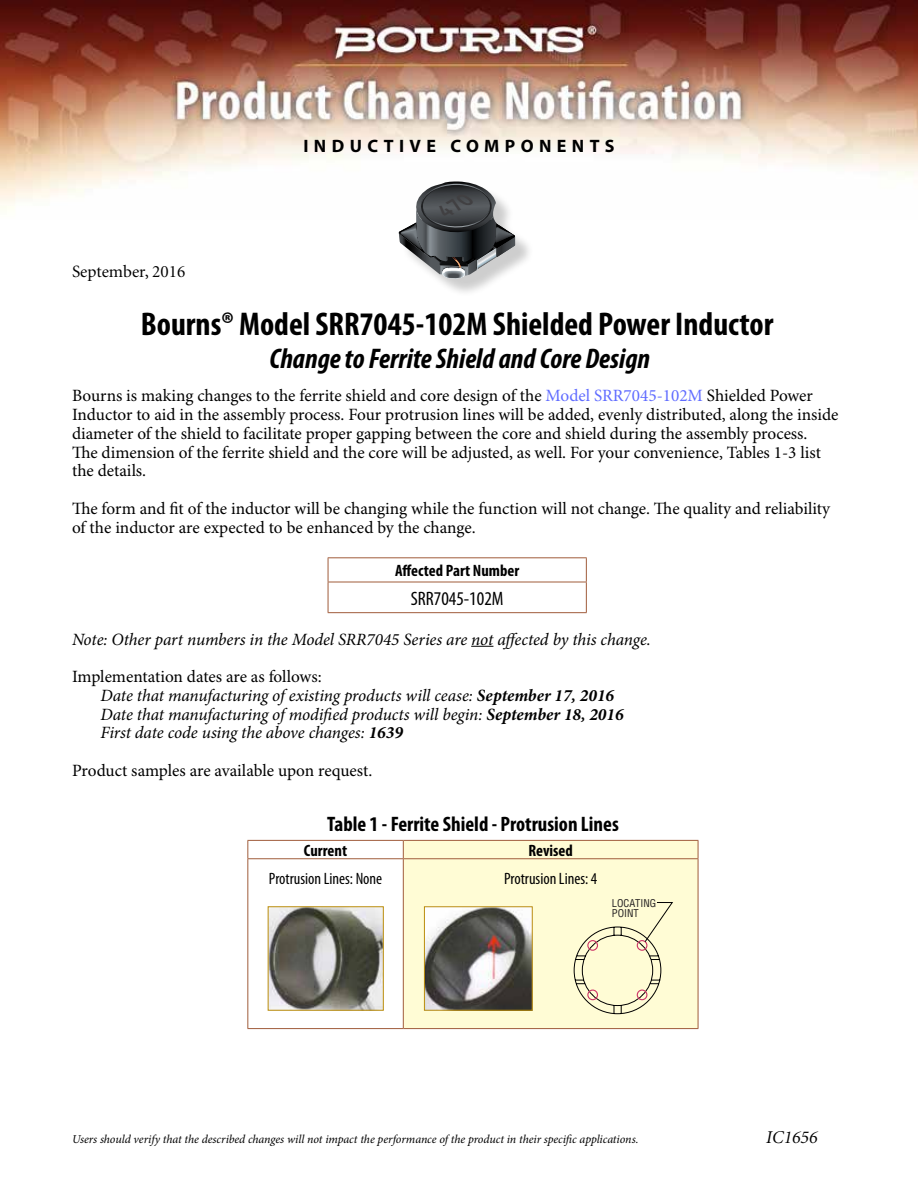
<style>
.page{position:relative;width:918px;height:1188px;background:#fff}
.page>*{position:absolute;margin:0;border:0;box-sizing:border-box;transform-origin:0 0}
.t1{font:700 condensed 33px "Myriad Pro";color:#000}
.t2{font:italic 700 condensed 28.5px "Myriad Pro";color:#000}
.t3{font:700 condensed 21px "Myriad Pro";color:#000}
.t4{font:condensed 19.5px "Myriad Pro";color:#000}
.t5{font:700 18px "Myriad Pro";letter-spacing:.3em;color:#000}
.t6{font:italic 18px "Minion";color:#000}
.t7{font:17.25px/18.8px "Minion Pro";letter-spacing:-.005em;color:#000}
.t8{font:italic 17.25px/18.8px "Minion Pro";letter-spacing:-.01em;color:#000}
.t9{font:17.25px "Minion";color:#000}
.t10{font:condensed 16.5px "Myriad Pro";color:#000}
.t11{font:700 condensed 16.5px "Myriad Pro";color:#000}
.t12{font:italic 12px "Minion Pro";letter-spacing:-.005em;color:#000}
.t13{font:condensed 10.5px/10.5px "Helvetica";color:#231f20}
.s1{color:#606cff}
.s2{font-style:normal}
.s3{font-weight:700}
</style>
<div class="page">
<img style="left:0;top:0;width:918px;height:211px">
<svg style="left:471px;top:646px;width:22px;height:1px"></svg>
<hr style="left:328px;top:557px;width:259px;height:1px;background:#a05c3b">
<svg style="left:328px;top:558px;width:1px;height:24px"></svg>
<svg style="left:586px;top:558px;width:1px;height:24px"></svg>
<hr style="left:328px;top:582px;width:259px;height:1px;background:#a05c3b">
<hr style="left:328px;top:582px;width:1px;height:30px;background:#a05c3b">
<hr style="left:586px;top:582px;width:1px;height:30px;background:#a05c3b">
<hr style="left:328px;top:612px;width:259px;height:1px;background:#a05c3b">
<div style="left:401px;top:184px;width:133px;height:113px;background:#000;opacity:.2"></div>
<div style="left:404px;top:841px;width:294px;height:187px;background:#fffcd5"></div>
<hr style="left:247px;top:840px;width:156px;height:1px;background:#a05c3b">
<svg style="left:247px;top:841px;width:1px;height:17px"></svg>
<hr style="left:403px;top:840px;width:295px;height:1px;background:#a05c3b">
<svg style="left:403px;top:841px;width:1px;height:17px"></svg>
<svg style="left:698px;top:841px;width:1px;height:17px"></svg>
<hr style="left:247px;top:858px;width:156px;height:1px;background:#a05c3b">
<hr style="left:247px;top:859px;width:1px;height:169px;background:#a05c3b">
<hr style="left:403px;top:858px;width:295px;height:1px;background:#a05c3b">
<hr style="left:403px;top:859px;width:1px;height:169px;background:#a05c3b">
<hr style="left:698px;top:859px;width:1px;height:169px;background:#a05c3b">
<hr style="left:247px;top:1028px;width:156px;height:1px;background:#a05c3b">
<hr style="left:403px;top:1028px;width:295px;height:1px;background:#a05c3b">
<img style="left:270px;top:908px;width:112px;height:101px">
<div style="left:268px;top:906px;width:116px;height:105px;border:1px solid #bb8d0b"></div>
<img style="left:426px;top:908px;width:105px;height:101px">
<div style="left:424px;top:906px;width:109px;height:105px;border:1px solid #bb8d0b"></div>
<svg style="left:573px;top:902px;width:101px;height:113px;background:#f0ebc7"></svg>
<svg style="left:399px;top:182px;width:116px;height:96px"></svg>
<p class="t5" style="left:303px;top:134px;width:313px">INDUCTIVE COMPONENTS</p>
<p class="t9" style="left:72px;top:263px;width:115px">September, 2016</p>
<h1 class="t1" style="left:141px;top:306px;width:634px">Bourns® Model SRR7045-102M Shielded Power Inductor</h1>
<h2 class="t2" style="left:269px;top:343px;width:382px">Change to Ferrite Shield and Core Design</h2>
<p class="t7" style="left:72px;top:387px;width:768px">Bourns is making changes to the ferrite shield and core design of the <span class="s1">Model SRR7045-102M</span> Shielded Power Inductor to aid in the assembly process. Four protrusion lines will be added, evenly distributed, along the inside diameter of the shield to facilitate proper gapping between the core and shield during the assembly process.<br>The dimension of the ferrite shield and the core will be adjusted, as well. For your convenience, Tables 1-3 list the details.</p>
<p class="t7" style="left:72px;top:500px;width:760px">The form and fit of the inductor will be changing while the function will not change. The quality and reliability of the inductor are expected to be enhanced by the change.</p>
<p class="t11" style="left:395px;top:562px;width:126px">Affected Part Number</p>
<p class="t4" style="left:411px;top:586px;width:94px">SRR7045-102M</p>
<p class="t8" style="left:72px;top:630px;width:581px">Note: Other part numbers in the Model SRR7045 Series are not affected by this change.</p>
<p class="t8" style="left:100px;top:667px;width:525px;text-indent:-28px"><span class="s2">Implementation dates are as follows:<br></span>Date that manufacturing of existing products will cease: <span class="s3">September 17, 2016<br></span>Date that manufacturing of modified products will begin: <span class="s3">September 18, 2016<br></span>First date code using the above changes: <span class="s3">1639</span></p>
<p class="t7" style="left:72px;top:762px;width:302px">Product samples are available upon request.</p>
<p class="t3" style="left:327px;top:812px;width:293px">Table 1 - Ferrite Shield - Protrusion Lines</p>
<p class="t11" style="left:304px;top:841px;width:45px">Current</p>
<p class="t11" style="left:528px;top:841px;width:46px">Revised</p>
<p class="t10" style="left:269px;top:868px;width:115px">Protrusion Lines: None</p>
<p class="t10" style="left:504px;top:868px;width:95px">Protrusion Lines: 4</p>
<p class="t13" style="left:612px;top:898px;width:46px">LOCATING<br>POINT</p>
<p class="t12" style="left:72px;top:1131px;width:568px">Users should verify that the described changes will not impact the performance of the product in their specific applications.</p>
<p class="t6" style="left:766px;top:1128px;width:53px">IC1656</p>
</div>
